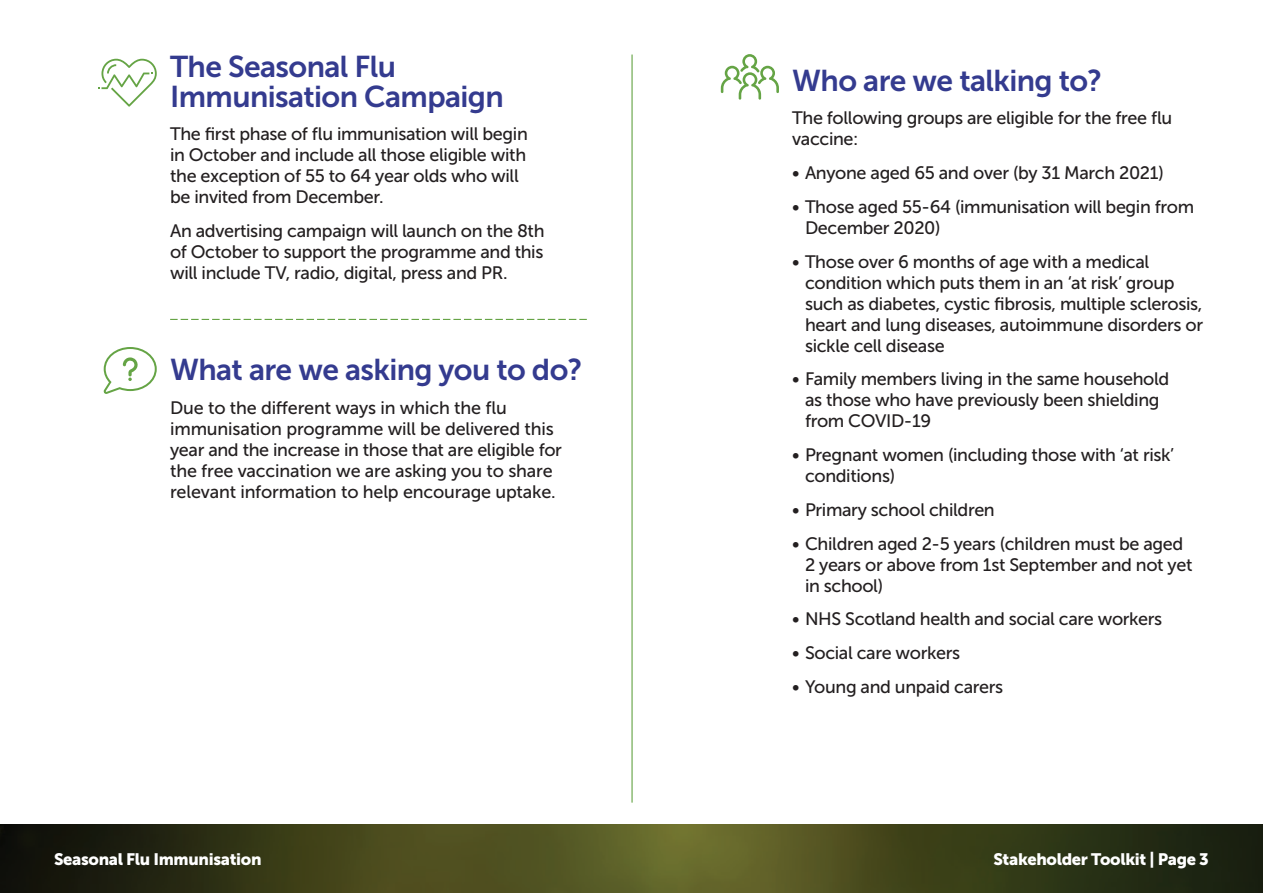
<style>
.page{position:relative;width:1263px;height:893px;background:#fff}
.page>*{position:absolute;margin:0;border:0;box-sizing:border-box;transform-origin:0 0}
.t1{font:30px/30px "Museo Sans 700";letter-spacing:-.02em;color:#343b8f}
.t2{font:18px/21px "Museo Sans 500";letter-spacing:-.02em;color:#231f20}
.t3{font:16.5px "Museo Sans 900";letter-spacing:-.02em;color:#fff}
</style>
<div class="page">
<img style="left:0;top:825px;width:1263px;height:68px">
<svg style="left:98px;top:59px;width:59px;height:48px"></svg>
<hr style="left:631px;top:55px;width:2px;height:748px;background:#65a445">
<svg style="left:721px;top:54px;width:58px;height:46px"></svg>
<svg style="left:103px;top:347px;width:54px;height:47px"></svg>
<svg style="left:170px;top:319px;width:417px;height:1px"></svg>
<p class="t1" style="left:170px;top:51px;width:335px">The Seasonal Flu<br>Immunisation Campaign</p>
<p class="t2" style="left:170px;top:124px;width:359px">The first phase of flu immunisation will begin in October and include all those eligible with the exception of 55 to 64 year olds who will be invited from December.</p>
<p class="t2" style="left:170px;top:221px;width:376px;text-align:justify">An advertising campaign will launch on the 8th of October to support the programme and this will include TV, radio, digital, press and PR.</p>
<p class="t1" style="left:170px;top:354px;width:414px">What are we asking you to do?</p>
<p class="t2" style="left:170px;top:397px;width:393px">Due to the different ways in which the flu immunisation programme will be delivered this year and the increase in those that are eligible for the free vaccination we are asking you to share relevant information to help encourage uptake.</p>
<p class="t1" style="left:792px;top:65px;width:311px">Who are we talking to?</p>
<p class="t2" style="left:792px;top:108px;width:381px">The following groups are eligible for the free flu vaccine:</p>
<p class="t2" style="left:792px;top:162px;width:373px">• Anyone aged 65 and over (by 31 March 2021)</p>
<p class="t2" style="left:805px;top:196px;width:391px;text-indent:-13px">• Those aged 55-64 (immunisation will begin from<br>December 2020)</p>
<p class="t2" style="left:805px;top:251px;width:400px;text-indent:-13px">• Those over 6 months of age with a medical condition which puts them in an ‘at risk’ group such as diabetes, cystic fibrosis, multiple sclerosis, heart and lung diseases, autoimmune disorders or sickle cell disease</p>
<p class="t2" style="left:805px;top:369px;width:366px;text-indent:-13px">• Family members living in the same household as those who have previously been shielding from COVID-19</p>
<p class="t2" style="left:805px;top:444px;width:371px;text-indent:-13px">• Pregnant women (including those with ‘at risk’ conditions)</p>
<p class="t2" style="left:792px;top:499px;width:204px">• Primary school children</p>
<p class="t2" style="left:805px;top:533px;width:389px;text-indent:-13px">• Children aged 2-5 years (children must be aged<br>2 years or above from 1st September and not yet in school)</p>
<p class="t2" style="left:792px;top:609px;width:372px">• NHS Scotland health and social care workers</p>
<p class="t2" style="left:792px;top:642px;width:169px">• Social care workers</p>
<p class="t2" style="left:792px;top:676px;width:213px">• Young and unpaid carers</p>
<p class="t3" style="left:54px;top:850px;width:209px">Seasonal Flu Immunisation</p>
<p class="t3" style="left:993px;top:850px;width:217px">Stakeholder Toolkit | Page 3</p>
</div>
